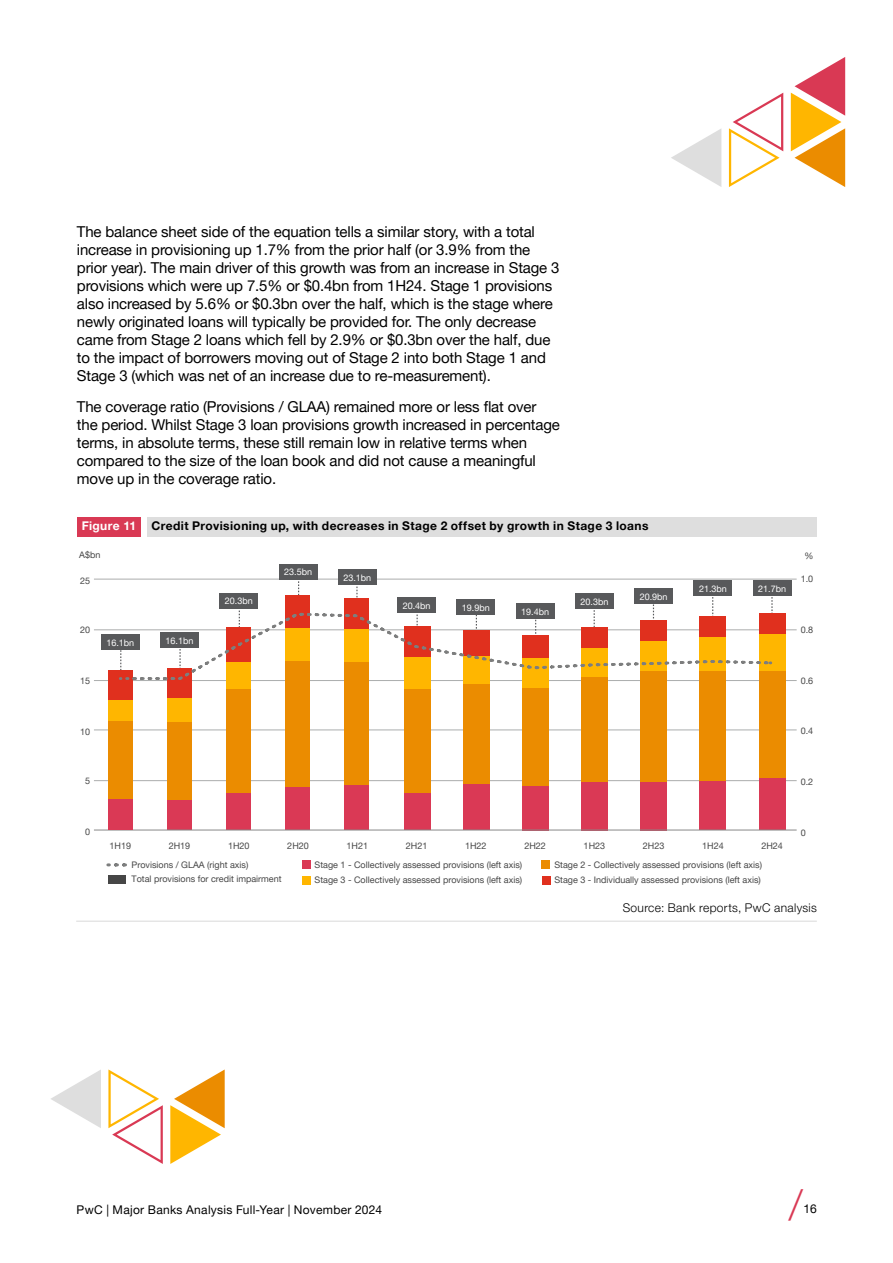
<style>
.page{position:relative;width:893px;height:1263px;background:#fff}
.page>*{position:absolute;margin:0;border:0;box-sizing:border-box;transform-origin:0 0}
.t1{font:300 42px "Helvetica Neue LT Pro";color:#d93954}
.t2{font:15px/18px "Helvetica Neue LT Pro";letter-spacing:-.01em;color:#000}
.t3{font:700 12px "Helvetica Neue LT Pro";letter-spacing:.035em;color:#000}
.t4{font:12px "Helvetica Neue LT Pro";letter-spacing:.025em;color:#000}
.t5{font:300 12px "Helvetica Neue LT Pro";letter-spacing:.025em;color:#000}
.t6{font:700 12px "Helvetica Neue LT Pro";letter-spacing:.03em;color:#fff}
.t7{font:9px "Helvetica Neue LT Pro";color:#464646}
.t8{font:9px "Helvetica Neue LT Pro";color:#fff}
</style>
<div class="page">
<div style="left:77px;top:517px;width:64px;height:19px;background:#d93954"></div>
<div style="left:147px;top:517px;width:670px;height:19px;background:#dedede"></div>
<div style="left:108px;top:875px;width:18px;height:8px;background:#464646"></div>
<div style="left:303px;top:861px;width:8px;height:8px;background:#da3955"></div>
<div style="left:542px;top:861px;width:8px;height:8px;background:#eb8c00"></div>
<div style="left:542px;top:876px;width:8px;height:9px;background:#e0301e"></div>
<div style="left:302px;top:876px;width:8px;height:9px;background:#ffb600"></div>
<hr style="left:94px;top:780px;width:703px;height:1px;background:#abadad">
<hr style="left:94px;top:729px;width:703px;height:1px;background:#abadad">
<hr style="left:94px;top:680px;width:703px;height:1px;background:#abadad">
<hr style="left:94px;top:629px;width:703px;height:1px;background:#abadad">
<hr style="left:94px;top:579px;width:703px;height:1px;background:#abadad">
<div style="left:694px;top:581px;width:38px;height:15px;background:#58595b"></div>
<div style="left:700px;top:781px;width:26px;height:49px;background:#da3955"></div>
<div style="left:700px;top:671px;width:26px;height:110px;background:#eb8c00"></div>
<svg style="left:771px;top:597px;width:2px;height:14px"></svg>
<div style="left:753px;top:581px;width:38px;height:15px;background:#58595b"></div>
<div style="left:759px;top:778px;width:27px;height:52px;background:#da3955"></div>
<div style="left:759px;top:671px;width:27px;height:107px;background:#eb8c00"></div>
<div style="left:759px;top:634px;width:27px;height:37px;background:#ffb600"></div>
<div style="left:759px;top:613px;width:27px;height:21px;background:#e0301e"></div>
<div style="left:634px;top:588px;width:39px;height:15px;background:#58595b"></div>
<div style="left:640px;top:782px;width:27px;height:48px;background:#da3955"></div>
<div style="left:640px;top:671px;width:27px;height:111px;background:#eb8c00"></div>
<div style="left:575px;top:594px;width:39px;height:15px;background:#58595b"></div>
<div style="left:581px;top:782px;width:27px;height:48px;background:#da3955"></div>
<div style="left:581px;top:676px;width:27px;height:106px;background:#eb8c00"></div>
<div style="left:516px;top:603px;width:38px;height:15px;background:#58595b"></div>
<div style="left:522px;top:786px;width:27px;height:44px;background:#da3955"></div>
<div style="left:522px;top:687px;width:27px;height:99px;background:#eb8c00"></div>
<div style="left:522px;top:658px;width:27px;height:29px;background:#ffb600"></div>
<div style="left:457px;top:599px;width:38px;height:15px;background:#58595b"></div>
<div style="left:463px;top:783px;width:27px;height:47px;background:#da3955"></div>
<div style="left:463px;top:683px;width:27px;height:100px;background:#eb8c00"></div>
<div style="left:463px;top:655px;width:27px;height:28px;background:#ffb600"></div>
<div style="left:397px;top:597px;width:39px;height:15px;background:#58595b"></div>
<div style="left:404px;top:793px;width:26px;height:37px;background:#da3955"></div>
<div style="left:404px;top:688px;width:26px;height:105px;background:#eb8c00"></div>
<div style="left:404px;top:656px;width:26px;height:32px;background:#ffb600"></div>
<svg style="left:356px;top:586px;width:2px;height:12px"></svg>
<div style="left:338px;top:570px;width:39px;height:15px;background:#58595b"></div>
<div style="left:345px;top:785px;width:24px;height:45px;background:#da3955"></div>
<div style="left:345px;top:662px;width:24px;height:123px;background:#eb8c00"></div>
<div style="left:345px;top:598px;width:24px;height:30px;background:#e0301e"></div>
<svg style="left:298px;top:581px;width:1px;height:14px"></svg>
<div style="left:279px;top:564px;width:38px;height:15px;background:#58595b"></div>
<div style="left:285px;top:787px;width:25px;height:43px;background:#da3955"></div>
<div style="left:285px;top:660px;width:25px;height:127px;background:#eb8c00"></div>
<div style="left:285px;top:595px;width:25px;height:32px;background:#e0301e"></div>
<div style="left:220px;top:593px;width:38px;height:15px;background:#58595b"></div>
<div style="left:226px;top:793px;width:25px;height:37px;background:#da3955"></div>
<div style="left:226px;top:688px;width:25px;height:105px;background:#eb8c00"></div>
<div style="left:226px;top:662px;width:25px;height:26px;background:#ffb600"></div>
<div style="left:167px;top:799px;width:25px;height:31px;background:#da3955"></div>
<div style="left:167px;top:722px;width:25px;height:77px;background:#eb8c00"></div>
<div style="left:167px;top:698px;width:25px;height:24px;background:#ffb600"></div>
<div style="left:167px;top:668px;width:25px;height:30px;background:#e0301e"></div>
<hr style="left:94px;top:830px;width:703px;height:1px;background:#888">
<svg style="left:108px;top:863px;width:18px;height:3px"></svg>
<svg style="left:120px;top:650px;width:1px;height:20px"></svg>
<div style="left:101px;top:634px;width:38px;height:15px;background:#58595b"></div>
<div style="left:108px;top:799px;width:25px;height:31px;background:#da3955"></div>
<div style="left:108px;top:720px;width:25px;height:79px;background:#eb8c00"></div>
<div style="left:108px;top:699px;width:25px;height:21px;background:#ffb600"></div>
<div style="left:108px;top:670px;width:25px;height:29px;background:#e0301e"></div>
<svg style="left:124px;top:611px;width:649px;height:70px"></svg>
<hr style="left:76px;top:921px;width:741px;height:1px;background:#dedede">
<svg style="left:671px;top:129px;width:50px;height:58px"></svg>
<svg style="left:729px;top:93px;width:54px;height:94px"></svg>
<svg style="left:791px;top:57px;width:54px;height:130px"></svg>
<svg style="left:51px;top:1070px;width:50px;height:58px"></svg>
<svg style="left:108px;top:1069px;width:55px;height:95px"></svg>
<svg style="left:170px;top:1069px;width:55px;height:95px"></svg>
<p class="t2" style="left:77px;top:222px;width:484px">The balance sheet side of the equation tells a similar story, with a total increase in provisioning up 1.7% from the prior half (or 3.9% from the prior year). The main driver of this growth was from an increase in Stage 3 provisions which were up 7.5% or $0.4bn from 1H24. Stage 1 provisions also increased by 5.6% or $0.3bn over the half, which is the stage where newly originated loans will typically be provided for. The only decrease came from Stage 2 loans which fell by 2.9% or $0.3bn over the half, due to the impact of borrowers moving out of Stage 2 into both Stage 1 and Stage 3 (which was net of an increase due to re-measurement).</p>
<p class="t2" style="left:77px;top:398px;width:484px">The coverage ratio (Provisions / GLAA) remained more or less flat over the period. Whilst Stage 3 loan provisions growth increased in percentage terms, in absolute terms, these still remain low in relative terms when compared to the size of the loan book and did not cause a meaningful move up in the coverage ratio.</p>
<p class="t6" style="left:82px;top:518px;width:56px">Figure 11</p>
<p class="t3" style="left:152px;top:518px;width:498px">Credit Provisioning up, with decreases in Stage 2 offset by growth in Stage 3 loans</p>
<p class="t7" style="left:79px;top:549px;width:23px">A$bn</p>
<p class="t7" style="left:804px;top:550px;width:11px">%</p>
<p class="t7" style="left:80px;top:575px;width:12px">25</p>
<p class="t8" style="left:225px;top:595px;width:29px">20.3bn</p>
<p class="t8" style="left:284px;top:566px;width:29px">23.5bn</p>
<p class="t8" style="left:343px;top:572px;width:29px">23.1bn</p>
<p class="t8" style="left:403px;top:600px;width:29px">20.4bn</p>
<p class="t8" style="left:462px;top:602px;width:29px">19.9bn</p>
<p class="t8" style="left:521px;top:606px;width:29px">19.4bn</p>
<p class="t8" style="left:580px;top:597px;width:29px">20.3bn</p>
<p class="t8" style="left:640px;top:591px;width:29px">20.9bn</p>
<p class="t8" style="left:699px;top:583px;width:29px">21.3bn</p>
<p class="t8" style="left:758px;top:583px;width:29px">21.7bn</p>
<p class="t7" style="left:801px;top:573px;width:14px">1.0</p>
<p class="t7" style="left:80px;top:624px;width:12px">20</p>
<p class="t7" style="left:801px;top:624px;width:14px">0.8</p>
<p class="t8" style="left:106px;top:637px;width:29px">16.1bn</p>
<p class="t8" style="left:166px;top:635px;width:29px">16.1bn</p>
<p class="t7" style="left:80px;top:675px;width:12px">15</p>
<p class="t7" style="left:801px;top:675px;width:14px">0.6</p>
<p class="t7" style="left:80px;top:726px;width:12px">10</p>
<p class="t7" style="left:801px;top:726px;width:14px">0.4</p>
<p class="t7" style="left:85px;top:775px;width:7px">5</p>
<p class="t7" style="left:801px;top:776px;width:14px">0.2</p>
<p class="t7" style="left:85px;top:826px;width:7px">0</p>
<p class="t7" style="left:801px;top:827px;width:7px">0</p>
<p class="t7" style="left:110px;top:841px;width:23px">1H19</p>
<p class="t7" style="left:169px;top:841px;width:23px">2H19</p>
<p class="t7" style="left:228px;top:841px;width:23px">1H20</p>
<p class="t7" style="left:287px;top:841px;width:23px">2H20</p>
<p class="t7" style="left:347px;top:841px;width:23px">1H21</p>
<p class="t7" style="left:406px;top:841px;width:23px">2H21</p>
<p class="t7" style="left:465px;top:841px;width:23px">1H22</p>
<p class="t7" style="left:524px;top:841px;width:23px">2H22</p>
<p class="t7" style="left:584px;top:841px;width:23px">1H23</p>
<p class="t7" style="left:643px;top:841px;width:23px">2H23</p>
<p class="t7" style="left:702px;top:841px;width:23px">1H24</p>
<p class="t7" style="left:761px;top:841px;width:23px">2H24</p>
<p class="t7" style="left:131px;top:859px;width:118px">Provisions / GLAA (right axis)</p>
<p class="t7" style="left:131px;top:873px;width:152px">Total provisions for credit impairment</p>
<p class="t7" style="left:315px;top:859px;width:209px">Stage 1 - Collectively assessed provisions (left axis)</p>
<p class="t7" style="left:554px;top:859px;width:209px">Stage 2 - Collectively assessed provisions (left axis)</p>
<p class="t7" style="left:315px;top:875px;width:209px">Stage 3 - Collectively assessed provisions (left axis)</p>
<p class="t7" style="left:554px;top:875px;width:208px">Stage 3 - Individually assessed provisions (left axis)</p>
<p class="t5" style="left:623px;top:900px;width:196px">Source: Bank reports, PwC analysis</p>
<p class="t4" style="left:77px;top:1202px;width:307px">PwC | Major Banks Analysis Full-Year | November 2024</p>
<h1 class="t1" style="left:789px;top:1179px;width:15px">/</h1>
<p class="t4" style="left:803px;top:1201px;width:15px">16</p>
</div>
